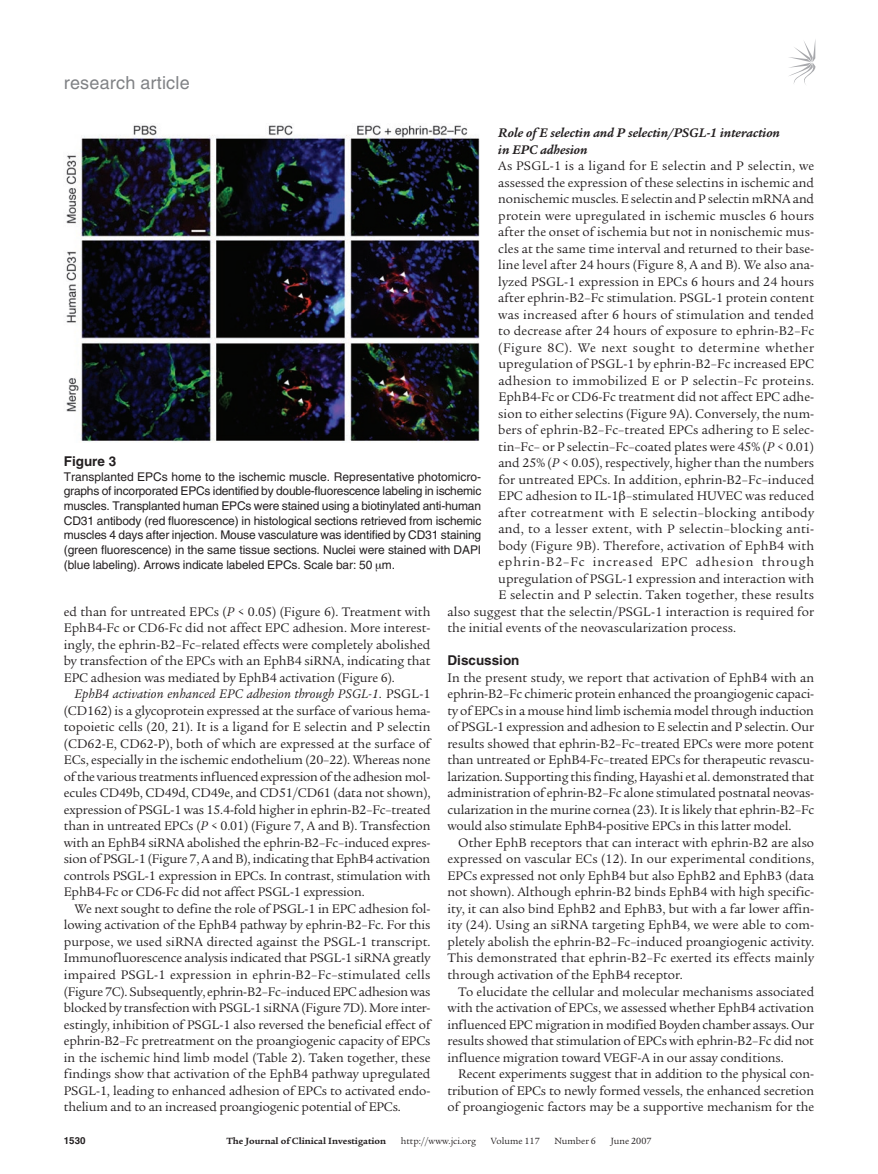
<style>
.page{position:relative;width:878px;height:1174px;background:#fff}
.page>*{position:absolute;margin:0;border:0;box-sizing:border-box;transform-origin:0 0}
.t1{font:18px "Helvetica LT Std";letter-spacing:.01em;color:#808285}
.t2{font:13.5px/16.5px "Legacy Serif Std";letter-spacing:.005em;color:#231f20;text-align:justify}
.t3{font:italic 700 13.5px/16.5px "Legacy Serif Std";color:#231f20}
.t4{font:13.5px "Legacy Serif Std";letter-spacing:.025em;color:#231f20}
.t5{font:13.5px "Legacy Serif Std";letter-spacing:.035em;color:#231f20}
.t6{font:13.5px "Legacy Serif Std";letter-spacing:.065em;color:#231f20}
.t7{font:700 13.5px "Helvetica LT Std";color:#231f20}
.t8{font:12px/14.7px "Helvetica LT Std";letter-spacing:-.01em;color:#231f20;text-align:justify}
.t9{font:9.75px "Legacy Serif Std";color:#231f20}
.t10{font:700 9.75px "Legacy Serif Std";color:#231f20}
.t11{font:700 9.75px "Helvetica LT Std";color:#231f20}
.s1{font-style:italic}
</style>
<div class="page">
<svg style="left:789px;top:41px;width:26px;height:44px"></svg>
<img style="left:66px;top:125px;width:414px;height:317px">
<h1 class="t1" style="left:64px;top:72px;width:127px">research article</h1>
<p class="t3" style="left:498px;top:125px;width:283px">Role of E selectin and P selectin/PSGL-1 interaction in EPC adhesion</p>
<p class="t2" style="left:498px;top:158px;width:317px">As PSGL-1 is a ligand for E selectin and P selectin, we</p>
<p class="t2" style="left:498px;top:174px;width:317px">assessed the expression of these selectins in ischemic and</p>
<p class="t2" style="left:498px;top:191px;width:317px">nonischemic muscles. E selectin and P selectin mRNA and</p>
<p class="t2" style="left:498px;top:207px;width:317px">protein were upregulated in ischemic muscles 6 hours</p>
<p class="t2" style="left:498px;top:224px;width:317px">after the onset of ischemia but not in nonischemic mus-</p>
<p class="t2" style="left:498px;top:240px;width:317px">cles at the same time interval and returned to their base-</p>
<p class="t2" style="left:498px;top:257px;width:317px">line level after 24 hours (Figure 8, A and B). We also ana-</p>
<p class="t2" style="left:498px;top:273px;width:317px">lyzed PSGL-1 expression in EPCs 6 hours and 24 hours</p>
<p class="t2" style="left:498px;top:290px;width:317px">after ephrin-B2–Fc stimulation. PSGL-1 protein content</p>
<p class="t2" style="left:498px;top:306px;width:317px">was increased after 6 hours of stimulation and tended</p>
<p class="t2" style="left:498px;top:323px;width:317px">to decrease after 24 hours of exposure to ephrin-B2–Fc</p>
<p class="t5" style="left:498px;top:340px;width:317px">(Figure 8C). We next sought to determine whether</p>
<p class="t2" style="left:498px;top:356px;width:317px">upregulation of PSGL-1 by ephrin-B2–Fc increased EPC</p>
<p class="t2" style="left:498px;top:372px;width:317px">adhesion to immobilized E or P selectin–Fc proteins.</p>
<p class="t2" style="left:498px;top:389px;width:317px">EphB4-Fc or CD6-Fc treatment did not affect EPC adhe-</p>
<p class="t2" style="left:498px;top:405px;width:317px">sion to either selectins (Figure 9A). Conversely, the num-</p>
<p class="t2" style="left:498px;top:422px;width:317px">bers of ephrin-B2–Fc–treated EPCs adhering to E selec-</p>
<p class="t2" style="left:498px;top:438px;width:317px">tin–Fc– or P selectin–Fc–coated plates were 45% (<span class="s1">P</span> &lt; 0.01)</p>
<p class="t2" style="left:498px;top:455px;width:317px">and 25% (<span class="s1">P</span> &lt; 0.05), respectively, higher than the numbers</p>
<p class="t2" style="left:498px;top:471px;width:317px">for untreated EPCs. In addition, ephrin-B2–Fc–induced</p>
<p class="t2" style="left:498px;top:488px;width:317px">EPC adhesion to IL-1 –stimulated HUVEC was reduced</p>
<p class="t4" style="left:498px;top:505px;width:317px">after cotreatment with E selectin–blocking antibody</p>
<p class="t2" style="left:498px;top:521px;width:317px">and, to a lesser extent, with P selectin–blocking anti-</p>
<p class="t2" style="left:498px;top:537px;width:317px">body (Figure 9B). Therefore, activation of EphB4 with</p>
<p class="t6" style="left:498px;top:554px;width:317px">ephrin-B2–Fc increased EPC adhesion through</p>
<p class="t2" style="left:498px;top:570px;width:317px">upregulation of PSGL-1 expression and interaction with</p>
<p class="t2" style="left:498px;top:587px;width:317px">E selectin and P selectin. Taken together, these results</p>
<p class="t2" style="left:447px;top:603px;width:368px">also suggest that the selectin/PSGL-1 interaction is required for</p>
<p class="t2" style="left:447px;top:620px;width:290px">the initial events of the neovascularization process.</p>
<p class="t7" style="left:447px;top:652px;width:74px">Discussion</p>
<p class="t2" style="left:447px;top:669px;width:368px">In the present study, we report that activation of EphB4 with an ephrin-B2–Fc chimeric protein enhanced the proangiogenic capaci&shy;ty of EPCs in a mouse hind limb ischemia model through induction of PSGL-1 expression and adhesion to E selectin and P selectin. Our results showed that ephrin-B2–Fc–treated EPCs were more potent than untreated or EphB4-Fc–treated EPCs for therapeutic revascu&shy;larization. Supporting this finding, Hayashi et al. demonstrated that administration of ephrin-B2–Fc alone stimulated postnatal neovas&shy;cularization in the murine cornea (23). It is likely that ephrin-B2–Fc would also stimulate EphB4-positive EPCs in this latter model.</p>
<p class="t2" style="left:447px;top:834px;width:368px;text-indent:11px">Other EphB receptors that can interact with ephrin-B2 are also expressed on vascular ECs (12). In our experimental conditions, EPCs expressed not only EphB4 but also EphB2 and EphB3 (data not shown). Although ephrin-B2 binds EphB4 with high specific&shy;ity, it can also bind EphB2 and EphB3, but with a far lower affin&shy;ity (24). Using an siRNA targeting EphB4, we were able to com&shy;pletely abolish the ephrin-B2–Fc–induced proangiogenic activity.<br>This demonstrated that ephrin-B2–Fc exerted its effects mainly through activation of the EphB4 receptor.</p>
<p class="t2" style="left:447px;top:983px;width:368px;text-indent:11px">To elucidate the cellular and molecular mechanisms associated with the activation of EPCs, we assessed whether EphB4 activation influenced EPC migration in modified Boyden chamber assays. Our results showed that stimulation of EPCs with ephrin-B2–Fc did not influence migration toward VEGF-A in our assay conditions.</p>
<p class="t2" style="left:447px;top:1065px;width:368px;text-indent:11px">Recent experiments suggest that in addition to the physical con&shy;tribution of EPCs to newly formed vessels, the enhanced secretion of proangiogenic factors may be a supportive mechanism for the</p>
<p class="t7" style="left:64px;top:453px;width:54px">Figure 3</p>
<p class="t8" style="left:64px;top:469px;width:419px">Transplanted EPCs home to the ischemic muscle. Representative photomicro&shy;graphs of incorporated EPCs identified by double-fluorescence labeling in ischemic muscles. Transplanted human EPCs were stained using a biotinylated anti-human CD31 antibody (red fluorescence) in histological sections retrieved from ischemic muscles 4 days after injection. Mouse vasculature was identified by CD31 staining (green fluorescence) in the same tissue sections. Nuclei were stained with DAPI (blue labeling). Arrows indicate labeled EPCs. Scale bar: 50 m.</p>
<p class="t2" style="left:64px;top:603px;width:368px">ed than for untreated EPCs (<span class="s1">P</span> &lt; 0.05) (Figure 6). Treatment with EphB4-Fc or CD6-Fc did not affect EPC adhesion. More interest&shy;ingly, the ephrin-B2–Fc–related effects were completely abolished by transfection of the EPCs with an EphB4 siRNA, indicating that EPC adhesion was mediated by EphB4 activation (Figure 6).</p>
<p class="t2" style="left:64px;top:686px;width:368px;text-indent:11px"><span class="s1">EphB4 activation enhanced EPC adhesion through PSGL-1</span>. PSGL-1 (CD162) is a glycoprotein expressed at the surface of various hema&shy;topoietic cells (20, 21). It is a ligand for E selectin and P selectin (CD62-E, CD62-P), both of which are expressed at the surface of ECs, especially in the ischemic endothelium (20–22). Whereas none ofthe various treatments influenced expression ofthe adhesion mol&shy;ecules CD49b, CD49d, CD49e, and CD51/CD61 (data not shown), expression of PSGL-1 was 15.4-fold higher in ephrin-B2–Fc–treated than in untreated EPCs (<span class="s1">P</span> &lt; 0.01) (Figure 7, A and B). Transfection with an EphB4 siRNA abolished the ephrin-B2–Fc–induced expres&shy;sion of PSGL-1 (Figure 7, A and B), indicating that EphB4 activation controls PSGL-1 expression in EPCs. In contrast, stimulation with EphB4-Fc or CD6-Fc did not affect PSGL-1 expression.</p>
<p class="t2" style="left:64px;top:900px;width:368px;text-indent:11px">We next sought to define the role of PSGL-1 in EPC adhesion fol&shy;lowing activation of the EphB4 pathway by ephrin-B2–Fc. For this purpose, we used siRNA directed against the PSGL-1 transcript.<br>Immunofluorescence analysis indicated that PSGL-1 siRNA greatly impaired PSGL-1 expression in ephrin-B2–Fc–stimulated cells (Figure 7C). Subsequently, ephrin-B2–Fc–inducedEPC adhesion was blocked by transfection with PSGL-1 siRNA (Figure 7D). More inter&shy;estingly, inhibition of PSGL-1 also reversed the beneficial effect of ephrin-B2–Fc pretreatment on the proangiogenic capacity of EPCs in the ischemic hind limb model (Table 2). Taken together, these findings show that activation of the EphB4 pathway upregulated PSGL-1, leading to enhanced adhesion of EPCs to activated endo&shy;thelium and to an increased proangiogenic potential of EPCs.</p>
<p class="t11" style="left:64px;top:1134px;width:23px">1530</p>
<p class="t10" style="left:226px;top:1135px;width:161px">The Journal of Clinical Investigation</p>
<p class="t9" style="left:401px;top:1135px;width:77px">http://www.jci.org</p>
<p class="t9" style="left:491px;top:1135px;width:50px">Volume 117</p>
<p class="t9" style="left:554px;top:1135px;width:43px">Number 6</p>
<p class="t9" style="left:610px;top:1135px;width:42px">June 2007</p>
</div>
